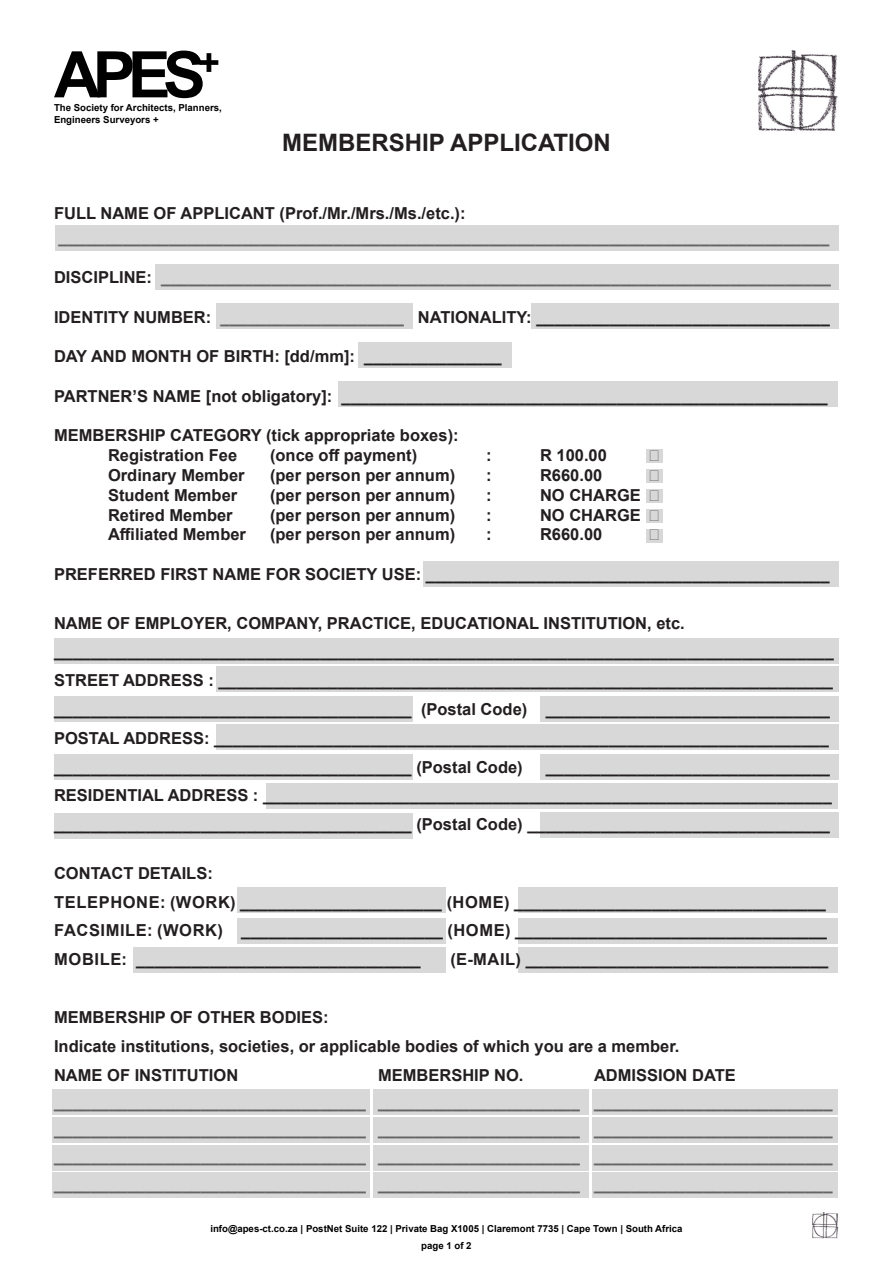
<style>
.page{position:relative;width:893px;height:1263px;background:#fff}
.page>*{position:absolute;margin:0;border:0;box-sizing:border-box;transform-origin:0 0}
.t1{font:700 64.2px "Arial";color:#000}
.t2{font:700 24px "Arial";color:#231f20}
.t3{font:700 16.5px "Arial";color:#231f20}
.t4{font:700 16.5px "Arial";color:#646464}
.t5{font:700 16.5px "Arial";letter-spacing:.035em;color:#231f20}
.t6{font:700 9.6px/11.6px "Arial";color:#000}
.s1{color:#231f20}
.s2{color:#646464}
</style>
<div class="page">
<div style="left:55px;top:225px;width:783px;height:25px;background:#d8d8d8"></div>
<div style="left:155px;top:264px;width:683px;height:25px;background:#d8d8d8"></div>
<div style="left:531px;top:303px;width:307px;height:25px;background:#d8d8d8"></div>
<div style="left:216px;top:303px;width:196px;height:25px;background:#d8d8d8"></div>
<div style="left:358px;top:342px;width:153px;height:25px;background:#d8d8d8"></div>
<div style="left:338px;top:381px;width:500px;height:25px;background:#d8d8d8"></div>
<div style="left:423px;top:562px;width:415px;height:25px;background:#d8d8d8"></div>
<div style="left:646px;top:449px;width:16px;height:14px;background:#d8d8d8"></div>
<div style="left:646px;top:469px;width:16px;height:14px;background:#d8d8d8"></div>
<div style="left:646px;top:489px;width:16px;height:14px;background:#d8d8d8"></div>
<div style="left:646px;top:509px;width:16px;height:14px;background:#d8d8d8"></div>
<div style="left:646px;top:529px;width:16px;height:14px;background:#d8d8d8"></div>
<div style="left:54px;top:638px;width:784px;height:25px;background:#d8d8d8"></div>
<div style="left:518px;top:887px;width:320px;height:25px;background:#d8d8d8"></div>
<div style="left:238px;top:887px;width:208px;height:25px;background:#d8d8d8"></div>
<div style="left:518px;top:918px;width:320px;height:25px;background:#d8d8d8"></div>
<div style="left:238px;top:918px;width:208px;height:25px;background:#d8d8d8"></div>
<div style="left:518px;top:948px;width:320px;height:25px;background:#d8d8d8"></div>
<div style="left:133px;top:948px;width:313px;height:25px;background:#d8d8d8"></div>
<div style="left:52px;top:1089px;width:318px;height:25px;background:#d8d8d8"></div>
<div style="left:52px;top:1117px;width:318px;height:25px;background:#d8d8d8"></div>
<div style="left:52px;top:1146px;width:318px;height:25px;background:#d8d8d8"></div>
<div style="left:52px;top:1173px;width:318px;height:25px;background:#d8d8d8"></div>
<div style="left:374px;top:1089px;width:215px;height:25px;background:#d8d8d8"></div>
<div style="left:374px;top:1117px;width:215px;height:25px;background:#d8d8d8"></div>
<div style="left:374px;top:1146px;width:215px;height:25px;background:#d8d8d8"></div>
<div style="left:374px;top:1173px;width:215px;height:25px;background:#d8d8d8"></div>
<div style="left:592px;top:1089px;width:246px;height:25px;background:#d8d8d8"></div>
<div style="left:592px;top:1117px;width:246px;height:25px;background:#d8d8d8"></div>
<div style="left:592px;top:1146px;width:246px;height:25px;background:#d8d8d8"></div>
<div style="left:592px;top:1173px;width:246px;height:25px;background:#d8d8d8"></div>
<div style="left:216px;top:666px;width:622px;height:25px;background:#d8d8d8"></div>
<div style="left:216px;top:724px;width:622px;height:26px;background:#d8d8d8"></div>
<div style="left:266px;top:783px;width:572px;height:25px;background:#d8d8d8"></div>
<div style="left:540px;top:696px;width:298px;height:25px;background:#d8d8d8"></div>
<div style="left:540px;top:754px;width:298px;height:25px;background:#d8d8d8"></div>
<div style="left:540px;top:813px;width:298px;height:25px;background:#d8d8d8"></div>
<div style="left:54px;top:696px;width:358px;height:25px;background:#d8d8d8"></div>
<div style="left:54px;top:754px;width:358px;height:26px;background:#d8d8d8"></div>
<div style="left:54px;top:813px;width:358px;height:25px;background:#d8d8d8"></div>
<img style="left:759px;top:51px;width:79px;height:80px">
<img style="left:813px;top:1212px;width:25px;height:26px">
<p class="t1" style="left:54px;top:30px;width:167px">APES<sup>+</sup></p>
<p class="t6" style="left:54px;top:102px;width:169px">The Society for Architects, Planners,<br>Engineers Surveyors +</p>
<p class="t2" style="left:282px;top:125px;width:330px">MEMBERSHIP APPLICATION</p>
<p class="t3" style="left:54px;top:202px;width:413px">FULL NAME OF APPLICANT (Prof./Mr./Mrs./Ms./etc.):</p>
<p class="t4" style="left:59px;top:226px;width:772px">____________________________________________________________________________________</p>
<p class="t4" style="left:54px;top:266px;width:778px"><span class="s1">DISCIPLINE:</span> _________________________________________________________________________</p>
<p class="t3" style="left:54px;top:305px;width:777px">IDENTITY NUMBER: <span class="s2">____________________</span> NATIONALITY: ________________________________</p>
<p class="t3" style="left:54px;top:345px;width:449px">DAY AND MONTH OF BIRTH: [dd/mm]: _______________</p>
<p class="t3" style="left:54px;top:384px;width:775px">PARTNER’S NAME [not obligatory]: _____________________________________________________</p>
<p class="t3" style="left:54px;top:424px;width:406px">MEMBERSHIP CATEGORY (tick appropriate boxes):</p>
<p class="t3" style="left:108px;top:444px;width:131px">Registration Fee</p>
<p class="t3" style="left:270px;top:444px;width:149px">(once off payment)</p>
<p class="t3" style="left:486px;top:444px;width:7px">:</p>
<p class="t3" style="left:540px;top:444px;width:68px">R 100.00</p>
<p class="t3" style="left:108px;top:464px;width:138px">Ordinary Member</p>
<p class="t3" style="left:270px;top:464px;width:187px">(per person per annum)</p>
<p class="t3" style="left:486px;top:464px;width:7px">:</p>
<p class="t3" style="left:540px;top:464px;width:64px">R660.00</p>
<p class="t3" style="left:108px;top:483px;width:131px">Student Member</p>
<p class="t3" style="left:270px;top:483px;width:187px">(per person per annum)</p>
<p class="t3" style="left:486px;top:483px;width:7px">:</p>
<p class="t3" style="left:540px;top:483px;width:102px">NO CHARGE</p>
<p class="t3" style="left:108px;top:503px;width:126px">Retired Member</p>
<p class="t3" style="left:270px;top:503px;width:187px">(per person per annum)</p>
<p class="t3" style="left:486px;top:503px;width:7px">:</p>
<p class="t3" style="left:540px;top:503px;width:102px">NO CHARGE</p>
<p class="t3" style="left:108px;top:523px;width:139px">Affiliated Member</p>
<p class="t3" style="left:270px;top:523px;width:187px">(per person per annum)</p>
<p class="t3" style="left:486px;top:523px;width:7px">:</p>
<p class="t3" style="left:540px;top:523px;width:64px">R660.00</p>
<p class="t3" style="left:54px;top:563px;width:777px">PREFERRED FIRST NAME FOR SOCIETY USE: ____________________________________________</p>
<p class="t3" style="left:54px;top:611px;width:632px">NAME OF EMPLOYER, COMPANY, PRACTICE, EDUCATIONAL INSTITUTION, etc.</p>
<p class="t3" style="left:54px;top:640px;width:781px">_____________________________________________________________________________________</p>
<p class="t3" style="left:54px;top:669px;width:781px">STREET ADDRESS : ___________________________________________________________________</p>
<p class="t3" style="left:54px;top:698px;width:778px">_______________________________________ (Postal Code) _______________________________</p>
<p class="t3" style="left:54px;top:726px;width:776px">POSTAL ADDRESS: ___________________________________________________________________</p>
<p class="t3" style="left:54px;top:755px;width:470px">_______________________________________ (Postal Code)</p>
<p class="t3" style="left:546px;top:755px;width:286px">_______________________________</p>
<p class="t3" style="left:54px;top:784px;width:779px">RESIDENTIAL ADDRESS : ______________________________________________________________</p>
<p class="t3" style="left:54px;top:813px;width:778px">_______________________________________ (Postal Code) _________________________________</p>
<p class="t3" style="left:54px;top:861px;width:160px">CONTACT DETAILS:</p>
<p class="t5" style="left:54px;top:890px;width:773px">TELEPHONE: (WORK) ______________________ (HOME) __________________________________</p>
<p class="t5" style="left:54px;top:919px;width:774px">FACSIMILE: (WORK) ______________________ (HOME) __________________________________</p>
<p class="t3" style="left:54px;top:948px;width:368px">MOBILE: _______________________________</p>
<p class="t3" style="left:450px;top:948px;width:380px">(E-MAIL) _________________________________</p>
<p class="t3" style="left:54px;top:1005px;width:276px">MEMBERSHIP OF OTHER BODIES:</p>
<p class="t3" style="left:54px;top:1034px;width:627px">Indicate institutions, societies, or applicable bodies of which you are a member.</p>
<p class="t3" style="left:54px;top:1063px;width:186px">NAME OF INSTITUTION</p>
<p class="t3" style="left:378px;top:1063px;width:147px">MEMBERSHIP NO.</p>
<p class="t3" style="left:594px;top:1063px;width:143px">ADMISSION DATE</p>
<p class="t4" style="left:54px;top:1090px;width:780px">__________________________________ ______________________ __________________________</p>
<p class="t4" style="left:54px;top:1118px;width:780px">__________________________________ ______________________ __________________________</p>
<p class="t4" style="left:54px;top:1145px;width:780px">__________________________________ ______________________ __________________________</p>
<p class="t4" style="left:54px;top:1172px;width:780px">__________________________________ ______________________ __________________________</p>
<p class="t6" style="left:210px;top:1222px;width:474px">info@apes-ct.co.za | PostNet Suite 122 | Private Bag X1005 | Claremont 7735 | Cape Town | South Africa</p>
<p class="t6" style="left:421px;top:1239px;width:52px">page 1 of 2</p>
</div>
